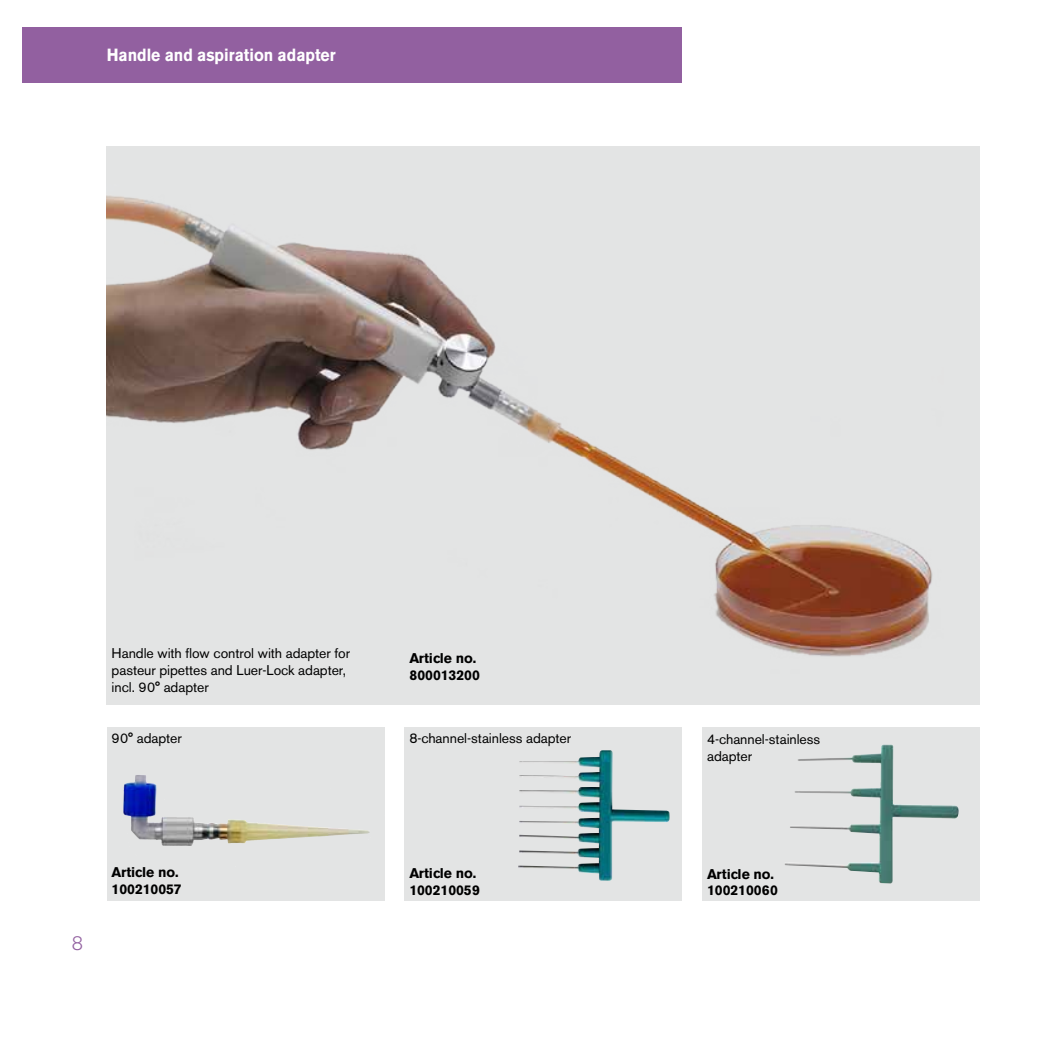
<style>
.page{position:relative;width:1042px;height:1042px;background:#fff}
.page>*{position:absolute;margin:0;border:0;box-sizing:border-box;transform-origin:0 0}
.t1{font:300 19.25px "Akzidenz Grotesk BE";color:#9260a0}
.t2{font:700 17.5px "Akzidenz Grotesk BE";color:#fff;scale:.9 1}
.t3{font:14px/16.8px "Akzidenz Grotesk BE";letter-spacing:-.005em;color:#000}
.t4{font:700 14px/16.8px "Akzidenz Grotesk BE";letter-spacing:-.005em;color:#000}
</style>
<div class="page">
<div style="left:22px;top:27px;width:660px;height:55px;background:#9260a0"></div>
<div style="left:107px;top:147px;width:873px;height:558px;background:#e3e4e4"></div>
<img style="left:107px;top:195px;width:826px;height:462px">
<div style="left:404px;top:727px;width:278px;height:174px;background:#e3e4e4"></div>
<img style="left:518px;top:750px;width:152px;height:131px">
<div style="left:107px;top:727px;width:277px;height:174px;background:#e3e4e4"></div>
<img style="left:123px;top:775px;width:38px;height:65px">
<div style="left:702px;top:727px;width:278px;height:174px;background:#e3e4e4"></div>
<img style="left:784px;top:744px;width:175px;height:139px">
<p class="t2" style="left:107px;top:45px;width:256px">Handle and aspiration adapter</p>
<p class="t3" style="left:112px;top:645px;width:240px">Handle with flow control with adapter for pasteur pipettes and Luer-Lock adapter, incl. 90° adapter</p>
<p class="t3" style="left:112px;top:729px;width:72px">90° adapter</p>
<p class="t1" style="left:72px;top:932px;width:13px">8</p>
<p class="t4" style="left:112px;top:864px;width:71px">Article no.<br>100210057</p>
<p class="t4" style="left:409px;top:650px;width:72px">Article no.<br>800013200</p>
<p class="t3" style="left:409px;top:730px;width:163px">8-channel-stainless adapter</p>
<p class="t4" style="left:409px;top:864px;width:72px">Article no.<br>100210059</p>
<p class="t3" style="left:707px;top:731px;width:115px">4-channel-stainless adapter</p>
<p class="t4" style="left:707px;top:865px;width:72px">Article no.<br>100210060</p>
</div>
